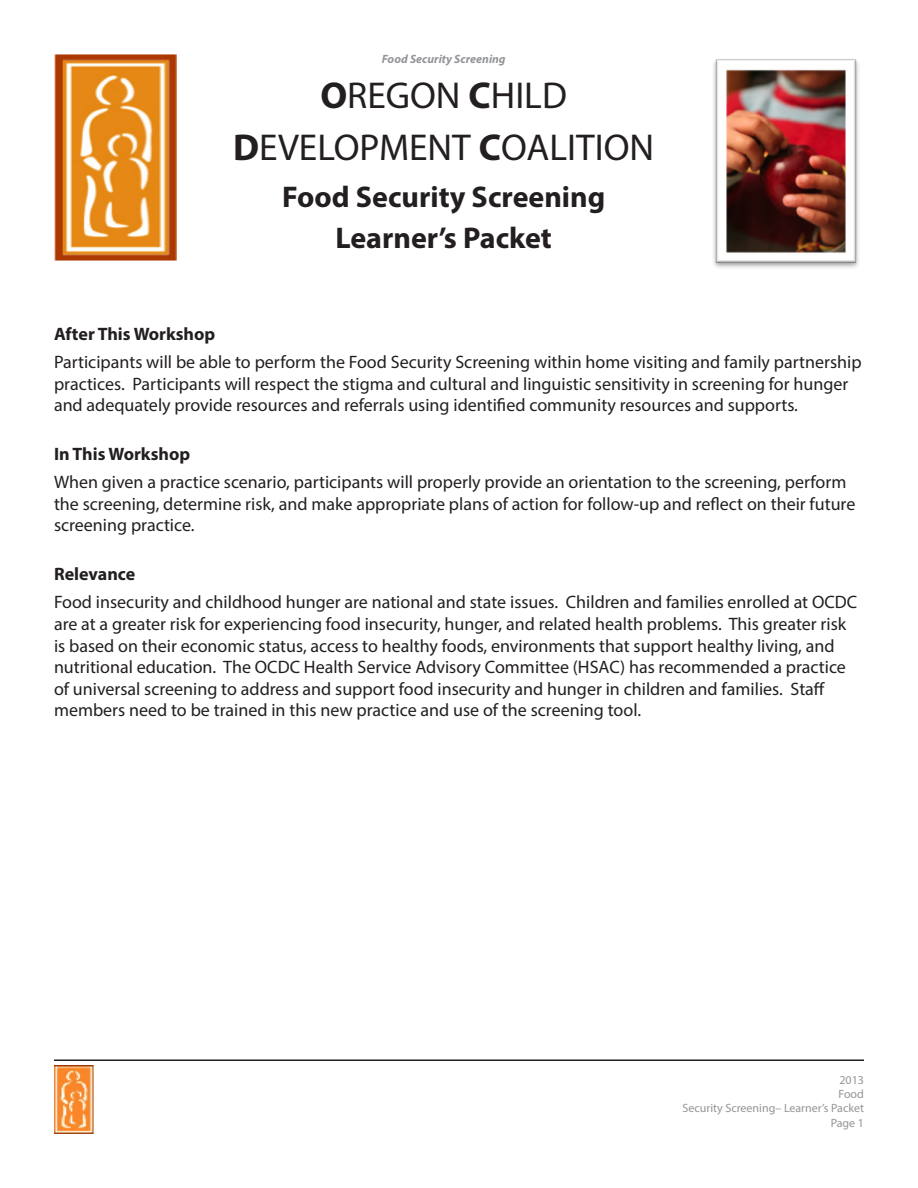
<style>
.page{position:relative;width:918px;height:1188px;background:#fff}
.page>*{position:absolute;margin:0;border:0;box-sizing:border-box;transform-origin:0 0}
.t1{font:37.5px "Myriad Pro";color:#231f20}
.t2{font:700 30px "Myriad Pro";color:#231f20}
.text{font:18px/21.6px "Myriad Pro";color:#231f20}
.t3{font:700 18px "Myriad Pro";color:#231f20}
.t4{font:12px/14.4px "Myriad Pro";color:#939598;text-align:right}
.t5{font:italic 700 12px "Myriad Pro";color:#939598}
.s1{font-weight:700}
</style>
<div class="page">
<hr style="left:54px;top:1059px;width:810px;height:2px;background:#231f20">
<img style="left:54px;top:1065px;width:40px;height:69px">
<img style="left:54px;top:54px;width:122px;height:207px">
<img style="left:713px;top:59px;width:146px;height:209px">
<p class="t5" style="left:382px;top:51px;width:125px">Food Security Screening</p>
<h1 class="t1" style="left:320px;top:72px;width:248px"><span class="s1">O</span>REGON <span class="s1">C</span>HILD</h1>
<h1 class="t1" style="left:233px;top:124px;width:423px"><span class="s1">D</span>EVELOPMENT <span class="s1">C</span>OALITION</h1>
<p class="t2" style="left:282px;top:177px;width:325px">Food Security Screening</p>
<p class="t2" style="left:335px;top:218px;width:218px">Learner’s Packet</p>
<p class="t3" style="left:54px;top:322px;width:163px">After This Workshop</p>
<p class="text" style="left:54px;top:351px;width:809px">Participants will be able to perform the Food Security Screening within home visiting and family partnership practices. Participants will respect the stigma and cultural and linguistic sensitivity in screening for hunger and adequately provide resources and referrals using identified community resources and supports.</p>
<p class="t3" style="left:54px;top:442px;width:138px">In This Workshop</p>
<p class="text" style="left:54px;top:471px;width:803px">When given a practice scenario, participants will properly provide an orientation to the screening, perform the screening, determine risk, and make appropriate plans of action for follow-up and reflect on their future screening practice.</p>
<p class="t3" style="left:54px;top:562px;width:83px">Relevance</p>
<p class="text" style="left:54px;top:591px;width:805px">Food insecurity and childhood hunger are national and state issues. Children and families enrolled at OCDC are at a greater risk for experiencing food insecurity, hunger, and related health problems. This greater risk is based on their economic status, access to healthy foods, environments that support healthy living, and nutritional education. The OCDC Health Service Advisory Committee (HSAC) has recommended a practice of universal screening to address and support food insecurity and hunger in children and families. Staff members need to be trained in this new practice and use of the screening tool.</p>
<p class="t4" style="left:682px;top:1072px;width:183px">2013<br>Food<br>Security Screening– Learner’s Packet<br>Page 1</p>
</div>
